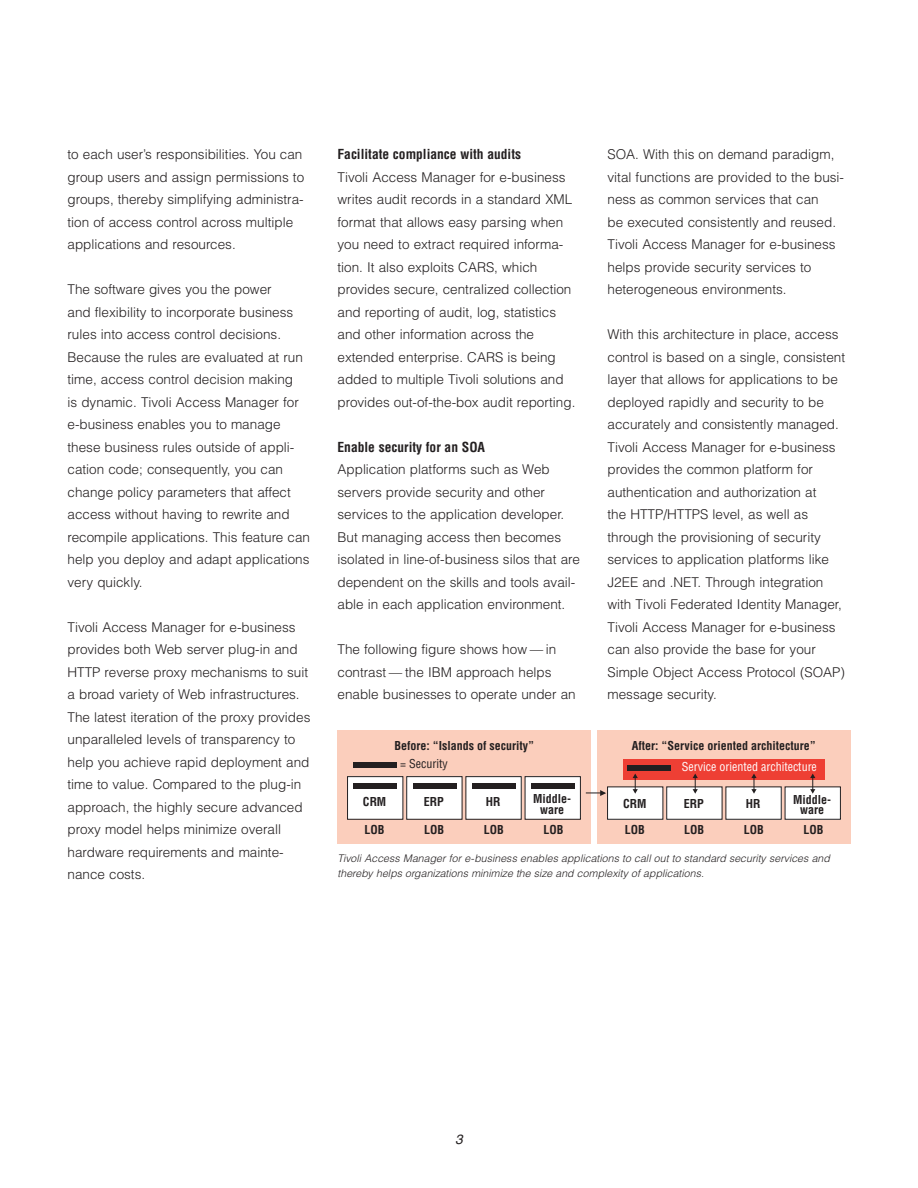
<style>
.page{position:relative;width:918px;height:1188px;background:#fff}
.page>*{position:absolute;margin:0;border:0;box-sizing:border-box;transform-origin:0 0}
.Body_1{font:300 13.5px/22.5px "Helvetica";color:#231f20}
.Sub_1_A_Red{font:700 condensed 13.5px "Helvetica";color:#231f20}
.t1{font:italic 13.5px "Helvetica";color:#231f20}
.t2{font:700 condensed 12px/10.5px "Helvetica";color:#231f20;text-align:center}
.t3{font:condensed 12px "Helvetica";color:#fff}
.t4{font:condensed 12px "Helvetica";color:#231f20}
.t5{font:italic 300 10.5px/15px "Helvetica";letter-spacing:.005em;color:#231f20}
</style>
<div class="page">
<div style="left:338px;top:731px;width:253px;height:113px;background:#fbcebc"></div>
<div style="left:597px;top:731px;width:253px;height:113px;background:#fbcebc"></div>
<div style="left:348px;top:777px;width:55px;height:42px;background:#fff"></div>
<div style="left:347px;top:776px;width:56px;height:44px;border:1px solid #231f20"></div>
<svg style="left:586px;top:790px;width:20px;height:6px"></svg>
<div style="left:354px;top:783px;width:43px;height:5px;background:#231f20"></div>
<div style="left:354px;top:762px;width:43px;height:5px;background:#231f20"></div>
<div style="left:623px;top:759px;width:201px;height:20px;background:#ee3f34"></div>
<div style="left:407px;top:777px;width:55px;height:42px;background:#fff"></div>
<div style="left:406px;top:776px;width:56px;height:44px;border:1px solid #231f20"></div>
<div style="left:413px;top:783px;width:43px;height:5px;background:#231f20"></div>
<div style="left:466px;top:777px;width:55px;height:42px;background:#fff"></div>
<div style="left:466px;top:776px;width:56px;height:44px;border:1px solid #231f20"></div>
<div style="left:472px;top:783px;width:43px;height:5px;background:#231f20"></div>
<div style="left:525px;top:777px;width:55px;height:42px;background:#fff"></div>
<div style="left:525px;top:776px;width:56px;height:44px;border:1px solid #231f20"></div>
<div style="left:608px;top:787px;width:55px;height:32px;background:#fff"></div>
<div style="left:607px;top:787px;width:56px;height:33px;border:1px solid #231f20"></div>
<div style="left:667px;top:787px;width:55px;height:32px;background:#fff"></div>
<div style="left:666px;top:787px;width:56px;height:33px;border:1px solid #231f20"></div>
<div style="left:726px;top:787px;width:55px;height:32px;background:#fff"></div>
<div style="left:726px;top:787px;width:56px;height:33px;border:1px solid #231f20"></div>
<div style="left:785px;top:787px;width:55px;height:32px;background:#fff"></div>
<div style="left:785px;top:787px;width:56px;height:33px;border:1px solid #231f20"></div>
<div style="left:531px;top:783px;width:43px;height:5px;background:#231f20"></div>
<div style="left:628px;top:765px;width:43px;height:5px;background:#231f20"></div>
<svg style="left:693px;top:774px;width:5px;height:20px"></svg>
<svg style="left:633px;top:774px;width:5px;height:20px"></svg>
<svg style="left:751px;top:774px;width:6px;height:20px"></svg>
<svg style="left:810px;top:774px;width:5px;height:20px"></svg>
<p class="Body_1" style="left:68px;top:143px;width:238px">to each user’s responsibilities. You can group users and assign permissions to groups, thereby simplifying administra&shy;tion of access control across multiple applications and resources.</p>
<p class="Body_1" style="left:68px;top:278px;width:244px">The software gives you the power<br>and flexibility to incorporate business rules into access control decisions.<br>Because the rules are evaluated at run time, access control decision making<br>is dynamic. Tivoli Access Manager for e-business enables you to manage these business rules outside of appli&shy;cation code; consequently, you can change policy parameters that affect access without having to rewrite and recompile applications. This feature can help you deploy and adapt applications very quickly.</p>
<p class="Body_1" style="left:68px;top:616px;width:244px">Tivoli Access Manager for e-business provides both Web server plug-in and HTTP reverse proxy mechanisms to suit a broad variety of Web infrastructures.<br>The latest iteration of the proxy provides unparalleled levels of transparency to help you achieve rapid deployment and time to value. Compared to the plug-in approach, the highly secure advanced proxy model helps minimize overall hardware requirements and mainte&shy;nance costs.</p>
<p class="Sub_1_A_Red" style="left:338px;top:146px;width:185px">Facilitate compliance with audits</p>
<p class="Body_1" style="left:338px;top:166px;width:239px">Tivoli Access Manager for e-business writes audit records in a standard XML format that allows easy parsing when you need to extract required informa&shy;tion. It also exploits CARS, which provides secure, centralized collection and reporting of audit, log, statistics and other information across the extended enterprise. CARS is being added to multiple Tivoli solutions and provides out-of-the-box audit reporting.</p>
<p class="Sub_1_A_Red" style="left:338px;top:438px;width:149px">Enable security for an SOA</p>
<p class="Body_1" style="left:338px;top:458px;width:244px">Application platforms such as Web servers provide security and other services to the application developer.<br>But managing access then becomes isolated in line-of-business silos that are dependent on the skills and tools avail&shy;able in each application environment.</p>
<p class="Body_1" style="left:338px;top:638px;width:240px">The following figure shows how — in contrast — the IBM approach helps enable businesses to operate under an</p>
<p class="Body_1" style="left:608px;top:143px;width:238px">SOA. With this on demand paradigm, vital functions are provided to the busi&shy;ness as common services that can<br>be executed consistently and reused.<br>Tivoli Access Manager for e-business helps provide security services to heterogeneous environments.</p>
<p class="Body_1" style="left:608px;top:323px;width:239px">With this architecture in place, access control is based on a single, consistent layer that allows for applications to be deployed rapidly and security to be accurately and consistently managed.<br>Tivoli Access Manager for e-business provides the common platform for authentication and authorization at<br>the HTTP/HTTPS level, as well as through the provisioning of security services to application platforms like J2EE and .NET. Through integration with Tivoli Federated Identity Manager, Tivoli Access Manager for e-business can also provide the base for your Simple Object Access Protocol (SOAP) message security.</p>
<p class="t2" style="left:394px;top:740px;width:141px">Before: “Islands of security”</p>
<p class="t2" style="left:632px;top:740px;width:185px">After: “Service oriented architecture”</p>
<p class="t4" style="left:400px;top:756px;width:49px">= Security</p>
<p class="t3" style="left:682px;top:760px;width:137px">Service oriented architecture</p>
<p class="t2" style="left:424px;top:796px;width:22px">ERP</p>
<p class="t2" style="left:486px;top:796px;width:16px">HR</p>
<p class="t2" style="left:533px;top:793px;width:40px">Middle&shy;ware</p>
<p class="t2" style="left:623px;top:798px;width:25px">CRM</p>
<p class="t2" style="left:625px;top:825px;width:22px">LOB</p>
<p class="t2" style="left:684px;top:825px;width:22px">LOB</p>
<p class="t2" style="left:744px;top:825px;width:22px">LOB</p>
<p class="t2" style="left:803px;top:825px;width:22px">LOB</p>
<p class="t2" style="left:684px;top:798px;width:22px">ERP</p>
<p class="t2" style="left:746px;top:798px;width:16px">HR</p>
<p class="t2" style="left:793px;top:794px;width:40px">Middle&shy;ware</p>
<p class="t2" style="left:363px;top:796px;width:25px">CRM</p>
<p class="t2" style="left:365px;top:825px;width:22px">LOB</p>
<p class="t2" style="left:424px;top:825px;width:22px">LOB</p>
<p class="t2" style="left:484px;top:825px;width:22px">LOB</p>
<p class="t2" style="left:543px;top:825px;width:22px">LOB</p>
<p class="t5" style="left:338px;top:850px;width:494px">Tivoli Access Manager for e-business enables applications to call out to standard security services and thereby helps organizations minimize the size and complexity of applications.</p>
<p class="t1" style="left:455px;top:1132px;width:9px">3</p>
</div>
